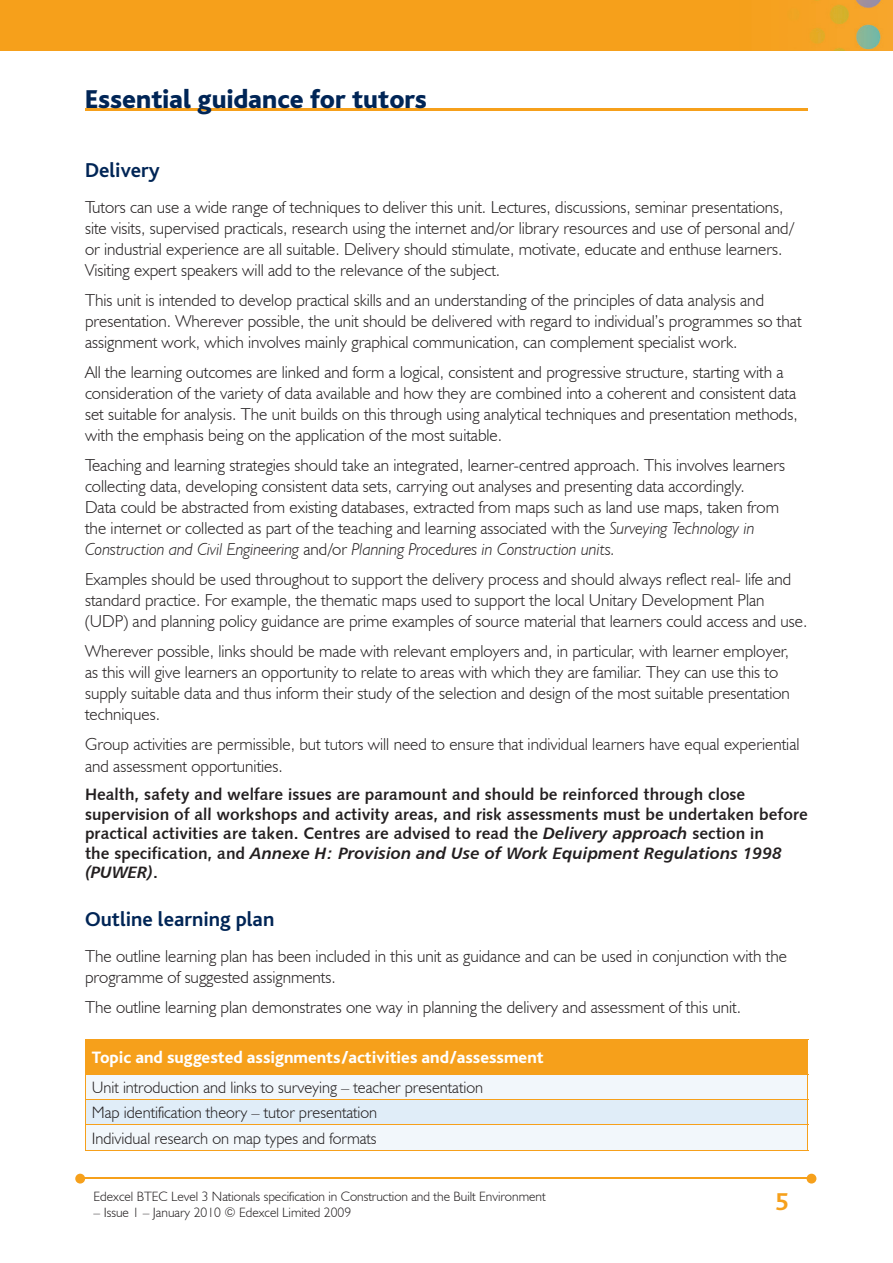
<style>
.page{position:relative;width:893px;height:1263px;background:#fff}
.page>*{position:absolute;margin:0;border:0;box-sizing:border-box;transform-origin:0 0}
.t1{font:800 27px "Bliss";color:#002556}
.t2{font:700 25.5px "Bliss";color:#f6a01b}
.t3{font:700 21px "Bliss";color:#002556}
.t4{font:300 17.25px/21px "Humanist 521 BT";color:#231f20}
.t5{font:800 17.25px "Bliss";color:#fff}
.t6{font:16.5px/19.5px "Humanist 531 BT Bold A";color:#231f20}
.t7{font:300 16.5px/25.3px "Humanist 521 BT";color:#231f20}
.t8{font:16.5px/19.5px "Humanist 777 BT Bold Italic B";color:#231f20}
.t9{font:300 13.5px "Humanist 521 BT";color:#231f20}
.s1{font-size:16.5px}
.s2{font-style:italic}
.s3{font-family:"Humanist 777 BT Bold Italic B"}
.s4{font-family:"Humanist 531 BT Bold A"}
</style>
<div class="page">
<img style="left:0;top:0;width:893px;height:51px">
<hr style="left:82px;top:1178px;width:728px;height:1px;background:#f6a01b">
<svg style="left:807px;top:1174px;width:9px;height:9px"></svg>
<svg style="left:75px;top:1174px;width:10px;height:9px"></svg>
<hr style="left:85px;top:108px;width:723px;height:2px;background:#f6a01b">
<div style="left:85px;top:1039px;width:723px;height:35px;background:#f6a01b"></div>
<div style="left:86px;top:1075px;width:721px;height:75px;background:#f2f7fb"></div>
<div style="left:85px;top:1099px;width:723px;height:26px;background:#e0edf8"></div>
<hr style="left:85px;top:1074px;width:723px;height:1px;background:#f6a01b">
<hr style="left:85px;top:1099px;width:723px;height:1px;background:#f6a01b">
<svg style="left:85px;top:1075px;width:1px;height:75px"></svg>
<svg style="left:807px;top:1075px;width:1px;height:75px"></svg>
<hr style="left:85px;top:1124px;width:723px;height:1px;background:#f6a01b">
<hr style="left:85px;top:1150px;width:723px;height:1px;background:#f6a01b">
<h1 class="t1" style="left:85px;top:85px;width:344px">Essential guidance for tutors</h1>
<p class="t3" style="left:85px;top:160px;width:76px">Delivery</p>
<p class="t4" style="left:85px;top:197px;width:710px">Tutors can use a wide range of techniques to deliver this unit. Lectures, discussions, seminar presentations, site visits, supervised practicals, research using the internet and/or library resources and use of personal and/ or industrial experience are all suitable. Delivery should stimulate, motivate, educate and enthuse learners.<br>Visiting expert speakers will add to the relevance of the subject.</p>
<p class="t4" style="left:85px;top:290px;width:718px">This unit is intended to develop practical skills and an understanding of the principles of data analysis and presentation. Wherever possible, the unit should be delivered with regard to individual’s programmes so that assignment work, which involves mainly graphical communication, can complement specialist work.</p>
<p class="t4" style="left:85px;top:362px;width:714px">All the learning outcomes are linked and form a logical, consistent and progressive structure, starting with a consideration of the variety of data available and how they are combined into a coherent and consistent data set suitable for analysis. The unit builds on this through using analytical techniques and presentation methods, with the emphasis being on the application of the most suitable.</p>
<p class="t4" style="left:85px;top:455px;width:702px">Teaching and learning strategies should take an integrated, learner-centred approach. This involves learners collecting data, developing consistent data sets, carrying out analyses and presenting data accordingly.<br>Data co<span class="s1">u</span>ld be abstracted from existing databases, extracted from maps such as land use maps, taken from the internet or collected as part of the teaching and learning associated with the <span class="s2">Surveying Technology in Construction and Civil Engineering</span> and/or <span class="s2">Planning Procedures in Construction units.</span></p>
<p class="t4" style="left:85px;top:569px;width:724px">Examples should be used throughout to support the delivery process and should always reflect real- life and standard practice. For example, the thematic maps used to support the local Unitary Development Plan (UDP) and planning policy guidance are prime examples of source material that learners could access and use.</p>
<p class="t4" style="left:85px;top:641px;width:706px">Wherever possible, links should be made with relevant employers and, in particular, with learner employer, as this will give learners an opportunity to relate to areas with which they are familiar. They can use this to supply suitable data and thus inform their study of the selection and design of the most suitable presentation techniques.</p>
<p class="t4" style="left:85px;top:734px;width:716px">Group activities are permissible, but tutors will need to ensure that individual learners have equal experiential and assessment opportunities.</p>
<p class="t6" style="left:85px;top:784px;width:724px">Health, safety and welfare issues are paramount and should be reinforced through close supervision of all workshops and activity areas, and risk assessments must be undertaken before practical activities are taken. Centres are advised to read the <span class="s3">Delivery approach</span> section in</p>
<p class="t8" style="left:85px;top:842px;width:698px"><span class="s4">the specification, and</span> Annexe H: Provision and Use of Work Equipment Regulations 1998 (PUWER)<span class="s4">.</span></p>
<p class="t3" style="left:85px;top:908px;width:191px">Outline learning plan</p>
<p class="t4" style="left:85px;top:946px;width:704px">The outline learning plan has been included in this unit as guidance and can be used in conjunction with the programme of suggested assignments.</p>
<p class="t4" style="left:85px;top:997px;width:657px">The outline learning plan demonstrates one way in planning the delivery and assessment of this unit.</p>
<p class="t5" style="left:92px;top:1049px;width:453px">Topic and suggested assignments/activities and/assessment</p>
<p class="t7" style="left:92px;top:1074px;width:393px">Unit introduction and links to surveying – teacher presentation<br>Map identification theory – tutor presentation<br>Individual research on map types and formats</p>
<p class="t9" style="left:94px;top:1188px;width:454px">Edexcel BTEC Level 3 Nationals specification in Construction and the Built Environment</p>
<p class="t9" style="left:94px;top:1204px;width:259px">– Issue 1 – January 2010 © Edexcel Limited 2009</p>
<h2 class="t2" style="left:775px;top:1189px;width:15px">5</h2>
</div>
